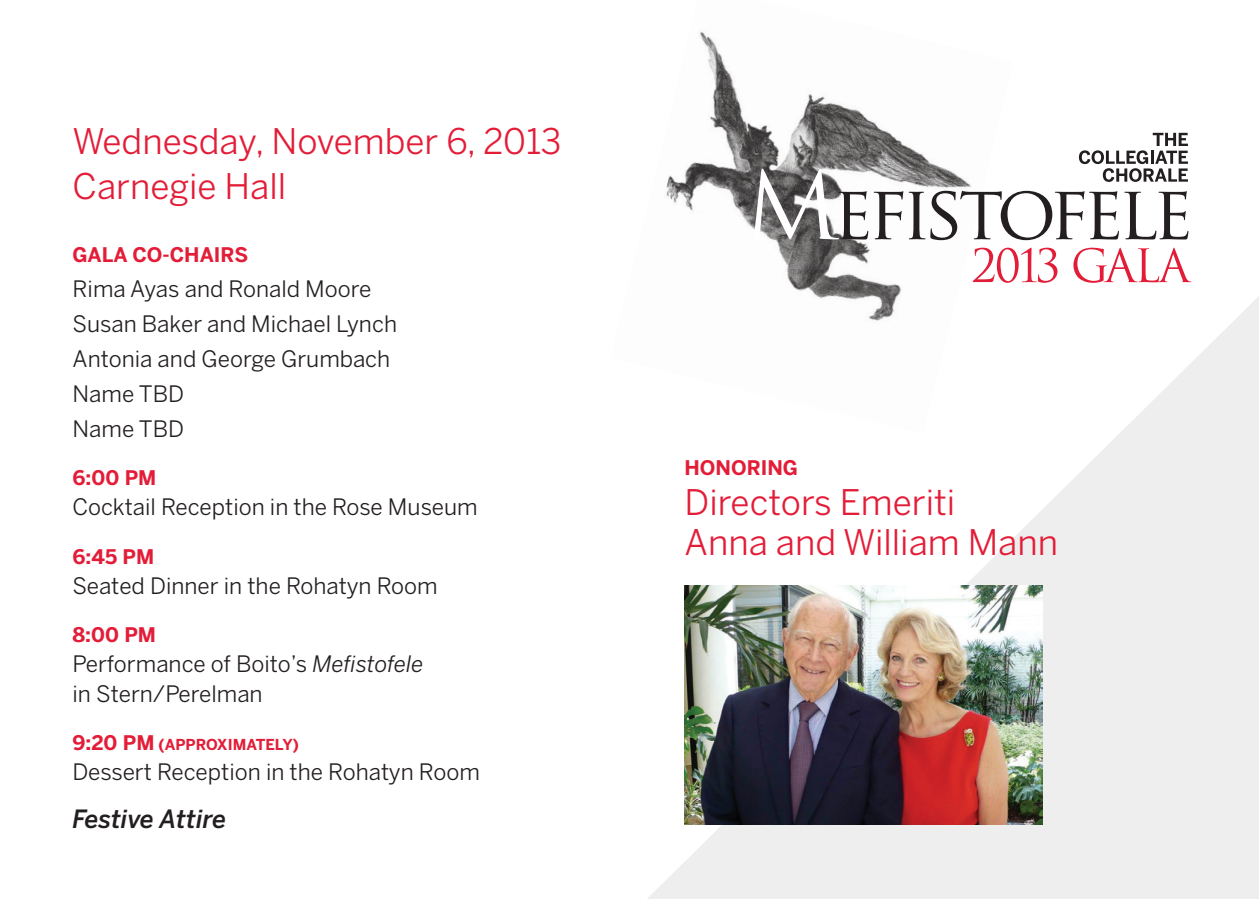
<style>
.page{position:relative;width:1259px;height:899px;background:#fff}
.page>*{position:absolute;margin:0;border:0;box-sizing:border-box;transform-origin:0 0}
.t1{font:35px/45px "Benton Sans";color:#e31d38}
.t2{font:italic 500 25px "Benton Sans";letter-spacing:-.01em;color:#231f20}
.t3{font:22.5px/35px "Benton Sans";color:#231f20}
.t4{font:700 20px "Benton Sans";color:#e31d38}
.t5{font:700 15px "Benton Sans";color:#e31d38}
.s1{font-style:italic}
.s2{font-size:20px}
</style>
<div class="page">
<svg style="left:648px;top:298px;width:610px;height:600px;fill:#eeeeef"></svg>
<svg style="left:1013px;top:248px;width:44px;height:35px"></svg>
<svg style="left:1073px;top:248px;width:118px;height:35px"></svg>
<img style="left:685px;top:32px;width:186px;height:140px">
<img style="left:871px;top:121px;width:142px;height:313px">
<img style="left:648px;top:172px;width:268px;height:249px">
<svg style="left:747px;top:133px;width:441px;height:107px"></svg>
<img style="left:684px;top:585px;width:359px;height:239px">
<h1 class="t1" style="left:73px;top:119px;width:490px">Wednesday, November 6, 2013<br>Carnegie Hall</h1>
<p class="t4" style="left:73px;top:243px;width:177px">GALA CO-CHAIRS</p>
<p class="t3" style="left:73px;top:272px;width:326px">Rima Ayas and Ronald Moore<br>Susan Baker and Michael Lynch<br>Antonia and George Grumbach<br>Name TBD<br>Name TBD</p>
<p class="t4" style="left:73px;top:466px;width:85px">6:00 PM</p>
<p class="t3" style="left:73px;top:490px;width:407px">Cocktail Reception in the Rose Museum</p>
<p class="t4" style="left:73px;top:544px;width:83px">6:45 PM</p>
<p class="t3" style="left:73px;top:568px;width:367px">Seated Dinner in the Rohatyn Room</p>
<p class="t4" style="left:73px;top:622px;width:85px">8:00 PM</p>
<p class="t3" style="left:73px;top:648px;width:352px;line-height:30px">Performance of Boito’s <span class="s1">Mefistofele </span>in Stern/Perelman</p>
<p class="t5" style="left:73px;top:735px;width:228px"><span class="s2">9:20 PM</span> (APPROXIMATELY)</p>
<p class="t3" style="left:73px;top:754px;width:409px">Dessert Reception in the Rohatyn Room</p>
<p class="t2" style="left:73px;top:803px;width:155px">Festive Attire</p>
<p class="t4" style="left:684px;top:456px;width:115px">HONORING</p>
<h1 class="t1" style="left:684px;top:483px;width:375px;line-height:40px">Directors Emeriti<br>Anna and William Mann</h1>
</div>
